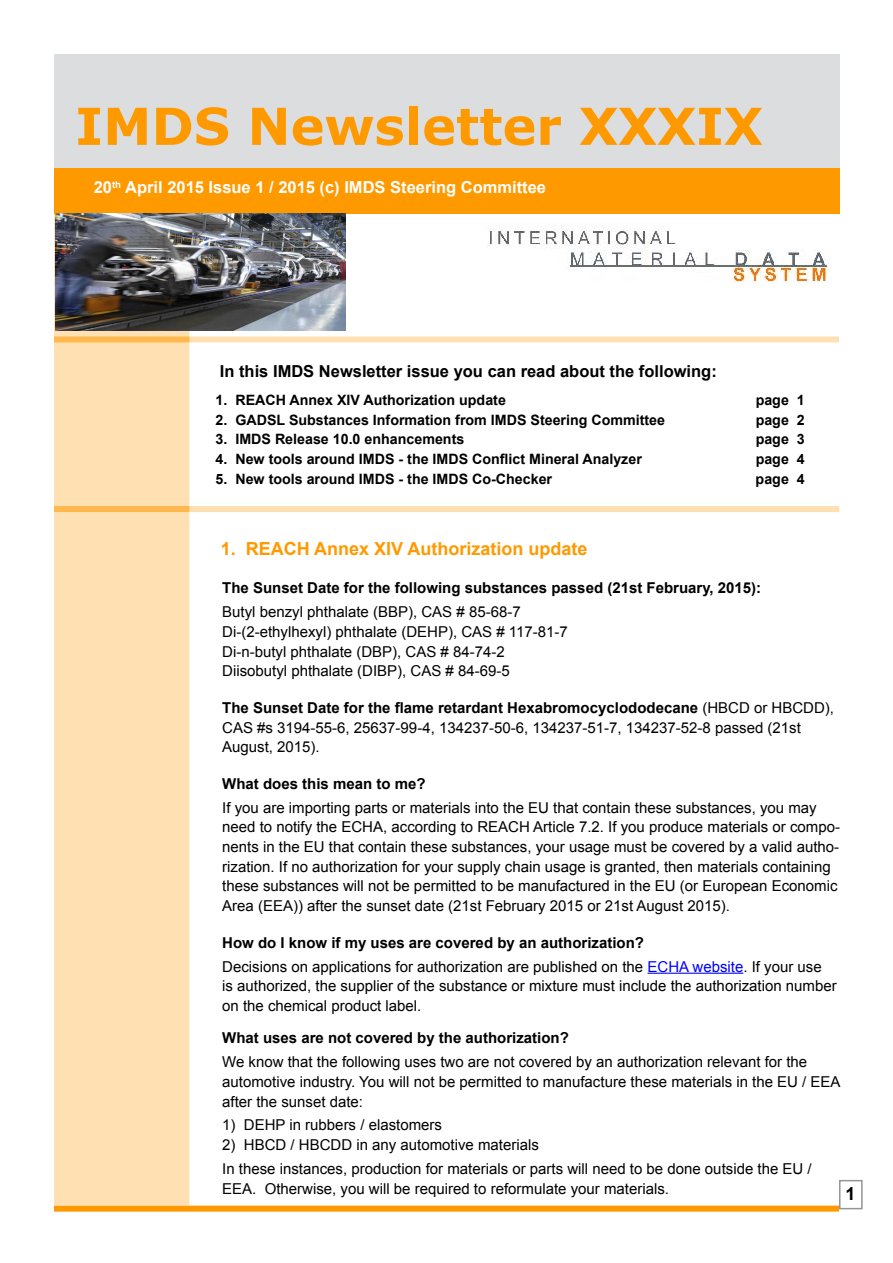
<style>
.page{position:relative;width:893px;height:1263px;background:#fff}
.page>*{position:absolute;margin:0;border:0;box-sizing:border-box;transform-origin:0 0}
.t1{font:700 51px "Verdana";color:#f90}
.t2{font:700 18px "Arial";color:#f90}
.t3{font:700 18px "Arial";color:#000}
.t4{font:700 16.5px "Arial";color:#000}
.t5{font:700 16.5px "Arial";color:#fff}
.t6{font:15px/19.6px "Arial";color:#000}
.t7{font:700 15px "Arial";color:#000}
.t8{font:700 14.25px "Arial";color:#000}
.s1{font-weight:700}
.s2{color:#00f}
</style>
<div class="page">
<div style="left:54px;top:336px;width:785px;height:6px;background:#ffe0b3"></div>
<div style="left:55px;top:55px;width:134px;height:1149px;background:#ffe0b3"></div>
<div style="left:54px;top:54px;width:135px;height:1151px;border:2px solid #ffe0b3"></div>
<div style="left:54px;top:1205px;width:785px;height:6px;background:#f90"></div>
<div style="left:54px;top:54px;width:785px;height:143px;background:#dcddde"></div>
<div style="left:54px;top:169px;width:785px;height:45px;background:#f90"></div>
<div style="left:839px;top:1180px;width:24px;height:29px;border:2px solid #939598"></div>
<img style="left:486px;top:225px;width:344px;height:57px">
<div style="left:54px;top:336px;width:135px;height:6px;background:#ffb84d"></div>
<div style="left:54px;top:506px;width:785px;height:6px;background:#ffe0b3"></div>
<div style="left:54px;top:506px;width:135px;height:6px;background:#ffb84d"></div>
<hr style="left:647px;top:973px;width:96px;height:1px;background:#00f">
<img style="left:55px;top:214px;width:291px;height:117px">
<h1 class="t1" style="left:75px;top:90px;width:689px">IMDS Newsletter XXXIX</h1>
<p class="t5" style="left:94px;top:177px;width:454px">20<sup>th</sup> April 2015 Issue 1 / 2015 (c) IMDS Steering Committee</p>
<p class="t4" style="left:220px;top:360px;width:498px">In this IMDS Newsletter issue you can read about the following:</p>
<p class="t8" style="left:216px;top:390px;width:292px">1. REACH Annex XIV Authorization update</p>
<p class="t8" style="left:756px;top:390px;width:51px">page 1</p>
<p class="t8" style="left:216px;top:410px;width:451px">2. GADSL Substances Information from IMDS Steering Committee</p>
<p class="t8" style="left:756px;top:410px;width:51px">page 2</p>
<p class="t8" style="left:216px;top:430px;width:250px">3. IMDS Release 10.0 enhancements</p>
<p class="t8" style="left:756px;top:430px;width:51px">page 3</p>
<p class="t8" style="left:216px;top:449px;width:428px">4. New tools around IMDS - the IMDS Conflict Mineral Analyzer</p>
<p class="t8" style="left:756px;top:449px;width:51px">page 4</p>
<p class="t8" style="left:216px;top:469px;width:338px">5. New tools around IMDS - the IMDS Co-Checker</p>
<p class="t8" style="left:756px;top:469px;width:51px">page 4</p>
<p class="t2" style="left:221px;top:536px;width:368px">1. REACH Annex XIV Authorization update</p>
<p class="t7" style="left:222px;top:578px;width:541px">The Sunset Date for the following substances passed (21st February, 2015):</p>
<p class="t6" style="left:222px;top:602px;width:347px">Butyl benzyl phthalate (BBP), CAS # 85-68-7<br>Di-(2-ethylhexyl) phthalate (DEHP), CAS # 117-81-7<br>Di-n-butyl phthalate (DBP), CAS # 84-74-2<br>Diisobutyl phthalate (DIBP), CAS # 84-69-5</p>
<p class="t6" style="left:222px;top:698px;width:613px"><span class="s1">The Sunset Date for the flame retardant Hexabromocyclododecane</span> (HBCD or HBCDD),<br>CAS #s 3194-55-6, 25637-99-4, 134237-50-6, 134237-51-7, 134237-52-8 passed (21st<br>August, 2015).</p>
<p class="t7" style="left:222px;top:774px;width:205px">What does this mean to me?</p>
<p class="t6" style="left:222px;top:798px;width:619px">If you are importing parts or materials into the EU that contain these substances, you may need to notify the ECHA, according to REACH Article 7.2. If you produce materials or compo&shy;nents in the EU that contain these substances, your usage must be covered by a valid autho&shy;rization. If no authorization for your supply chain usage is granted, then materials containing these substances will not be permitted to be manufactured in the EU (or European Economic Area (EEA)) after the sunset date (21st February 2015 or 21st August 2015).</p>
<p class="t6" style="left:222px;top:931px;width:601px;line-height:23.9px"><span class="s1">How do I know if my uses are covered by an authorization?<br></span>Decisions on applications for authorization are published on the <span class="s2">ECHA website</span>. If your use</p>
<p class="t6" style="left:222px;top:976px;width:616px">is authorized, the supplier of the substance or mixture must include the authorization number on the chemical product label.</p>
<p class="t7" style="left:222px;top:1028px;width:348px">What uses are not covered by the authorization?</p>
<p class="t6" style="left:222px;top:1052px;width:620px">We know that the following uses two are not covered by an authorization relevant for the automotive industry. You will not be permitted to manufacture these materials in the EU / EEA after the sunset date:</p>
<p class="t6" style="left:222px;top:1115px;width:221px">1) DEHP in rubbers / elastomers</p>
<p class="t6" style="left:222px;top:1133px;width:591px;line-height:23.9px">2) HBCD / HBCDD in any automotive materials<br>In these instances, production for materials or parts will need to be done outside the EU /</p>
<p class="t6" style="left:222px;top:1179px;width:448px">EEA. Otherwise, you will be required to reformulate your materials.</p>
<p class="t3" style="left:845px;top:1181px;width:12px">1</p>
</div>
